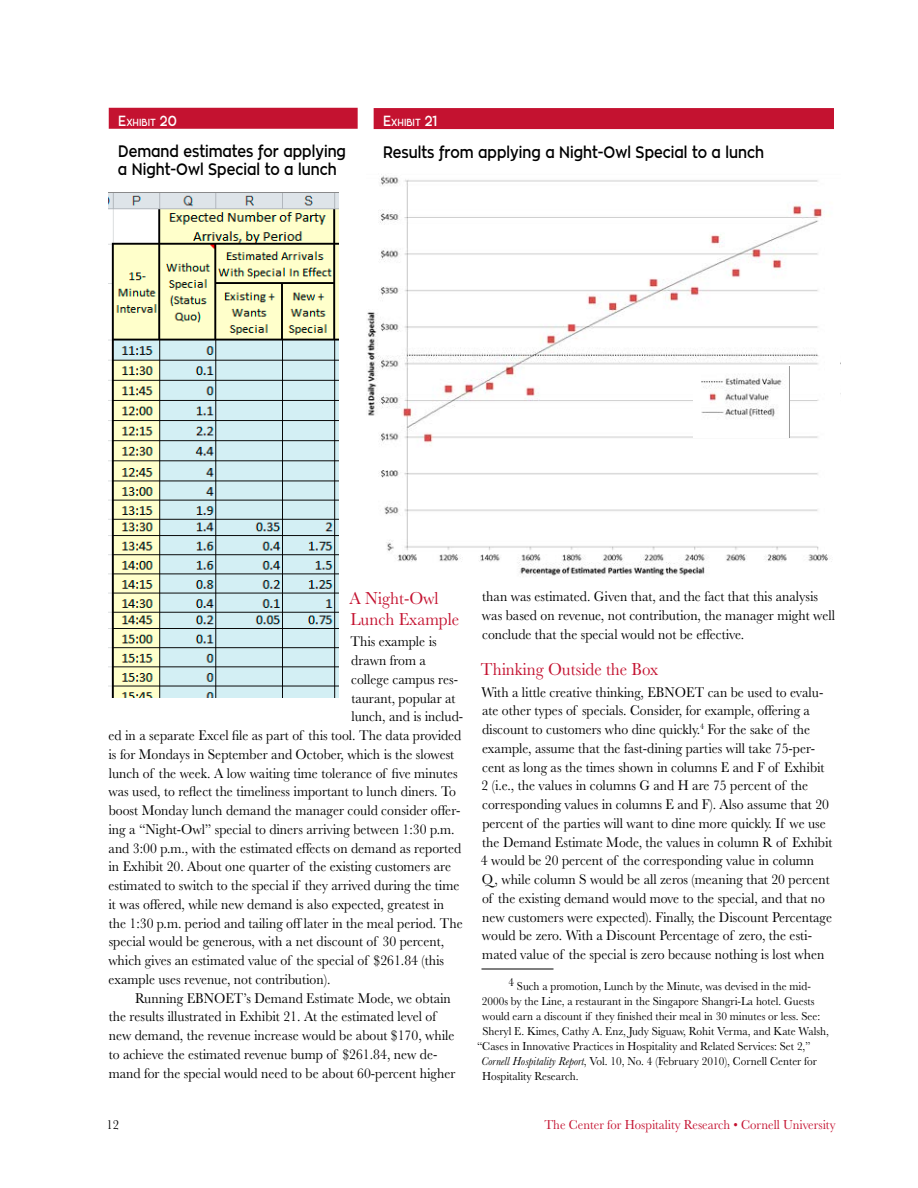
<style>
.page{position:relative;width:918px;height:1188px;background:#fff}
.page>*{position:absolute;margin:0;border:0;box-sizing:border-box;transform-origin:0 0}
.t1{font:18px/21px "Baskerville MT Pro";color:#c41230;scale:.94 1}
.t2{font:600 16.5px/18px "Zona Pro";color:#000;scale:.85 1}
.t3{font:14.7px/18.8px "Baskerville MT Pro";color:#000;scale:.94 1}
.t4{font:13.5px "Baskerville MT Pro";color:#c41230;scale:.94 1}
.t5{font:13.5px "Baskerville MT Pro";color:#000;scale:.94 1}
.t6{font:12px "Baskerville MT Pro";color:#000;scale:.94 1}
.t7{font:600 10.2px "Zona Pro";color:#fff;scale:.85 1}
.s1{font-size:14.7px}
.s2{font-style:italic}
</style>
<div class="page">
<div style="left:109px;top:108px;width:249px;height:21px;background:#c41230"></div>
<div style="left:374px;top:108px;width:460px;height:21px;background:#c41230"></div>
<img style="left:109px;top:192px;width:230px;height:506px">
<img style="left:366px;top:175px;width:466px;height:402px">
<img style="left:693px;top:366px;width:97px;height:72px">
<hr style="left:482px;top:969px;width:72px;height:1px;background:#000">
<p class="t7" style="left:118px;top:116px;width:70px"><span class="s1">E</span>xhibit <span class="s1">20</span></p>
<p class="t2" style="left:118px;top:142px;width:270px">Demand estimates for applying a Night-Owl Special to a lunch</p>
<p class="t7" style="left:383px;top:116px;width:65px"><span class="s1">E</span>xhibit <span class="s1">21</span></p>
<p class="t2" style="left:383px;top:143px;width:450px">Results from applying a Night-Owl Special to a lunch</p>
<p class="t1" style="left:349px;top:587px;width:118px">A Night-Owl<br>Lunch Example</p>
<p class="t3" style="left:350px;top:632px;width:93px">This example is</p>
<p class="t3" style="left:351px;top:651px;width:81px">drawn from a</p>
<p class="t3" style="left:351px;top:670px;width:115px">college campus res-</p>
<p class="t3" style="left:351px;top:688px;width:112px">taurant, popular at</p>
<p class="t3" style="left:351px;top:707px;width:120px">lunch, and is includ-</p>
<p class="t3" style="left:109px;top:726px;width:377px">ed in a separate Excel file as part of this tool. The data provided</p>
<p class="t3" style="left:109px;top:745px;width:369px">is for Mondays in September and October, which is the slowest</p>
<p class="t3" style="left:109px;top:763px;width:373px">lunch of the week. A low waiting time tolerance of five minutes</p>
<p class="t3" style="left:109px;top:782px;width:371px">was used, to reflect the timeliness important to lunch diners. To</p>
<p class="t3" style="left:109px;top:801px;width:376px">boost Monday lunch demand the manager could consider offer-</p>
<p class="t3" style="left:109px;top:820px;width:370px">ing a “Night-Owl” special to diners arriving between 1:30 p.m.</p>
<p class="t3" style="left:109px;top:838px;width:377px">and 3:00 p.m., with the estimated effects on demand as reported</p>
<p class="t3" style="left:109px;top:857px;width:366px">in Exhibit 20. About one quarter of the existing customers are</p>
<p class="t3" style="left:109px;top:876px;width:375px">estimated to switch to the special if they arrived during the time</p>
<p class="t3" style="left:109px;top:895px;width:359px">it was offered, while new demand is also expected, greatest in</p>
<p class="t3" style="left:109px;top:913px;width:378px">the 1:30 p.m. period and tailing off later in the meal period. The</p>
<p class="t3" style="left:109px;top:932px;width:358px">special would be generous, with a net discount of 30 percent,</p>
<p class="t3" style="left:108px;top:951px;width:359px">which gives an estimated value of the special of $261.84 (this</p>
<p class="t3" style="left:109px;top:970px;width:238px">example uses revenue, not contribution).</p>
<p class="t3" style="left:135px;top:988px;width:337px">Running EBNOET’s Demand Estimate Mode, we obtain</p>
<p class="t3" style="left:109px;top:1007px;width:350px">the results illustrated in Exhibit 21. At the estimated level of</p>
<p class="t3" style="left:109px;top:1026px;width:369px">new demand, the revenue increase would be about $170, while</p>
<p class="t3" style="left:109px;top:1045px;width:351px">to achieve the estimated revenue bump of $261.84, new de-</p>
<p class="t3" style="left:109px;top:1063px;width:370px">mand for the special would need to be about 60-percent higher</p>
<p class="t3" style="left:482px;top:587px;width:377px">than was estimated. Given that, and the fact that this analysis was based on revenue, not contribution, the manager might well conclude that the special would not be effective.</p>
<p class="t1" style="left:481px;top:658px;width:190px">Thinking Outside the Box</p>
<p class="t3" style="left:481px;top:682px;width:376px">With a little creative thinking, EBNOET can be used to evalu&shy;ate other types of specials. Consider, for example, offering a discount to customers who dine quickly.<sup>4</sup> For the sake of the example, assume that the fast-dining parties will take 75-per&shy;cent as long as the times shown in columns E and F of Exhibit 2 (i.e., the values in columns G and H are 75 percent of the corresponding values in columns E and F). Also assume that 20 percent of the parties will want to dine more quickly. If we use the Demand Estimate Mode, the values in column R of Exhibit 4 would be 20 percent of the corresponding value in column Q, while column S would be all zeros (meaning that 20 percent of the existing demand would move to the special, and that no new customers were expected). Finally, the Discount Percentage would be zero. With a Discount Percentage of zero, the esti&shy;mated value of the special is zero because nothing is lost when</p>
<p class="t6" style="left:508px;top:979px;width:323px">4 Such a promotion, Lunch by the Minute, was devised in the mid-</p>
<p class="t6" style="left:482px;top:994px;width:355px">2000s by the Line, a restaurant in the Singapore Shangri-La hotel. Guests</p>
<p class="t6" style="left:482px;top:1009px;width:361px">would earn a discount if they finished their meal in 30 minutes or less. See:</p>
<p class="t6" style="left:482px;top:1024px;width:370px">Sheryl E. Kimes, Cathy A. Enz, Judy Siguaw, Rohit Verma, and Kate Walsh,</p>
<p class="t6" style="left:477px;top:1039px;width:356px">“Cases in Innovative Practices in Hospitality and Related Services: Set 2,”</p>
<p class="t6" style="left:481px;top:1054px;width:359px"><span class="s2">Cornell Hospitality Report</span>, Vol. 10, No. 4 (February 2010), Cornell Center for</p>
<p class="t6" style="left:482px;top:1069px;width:104px">Hospitality Research.</p>
<p class="t5" style="left:106px;top:1117px;width:15px">12</p>
<p class="t4" style="left:544px;top:1117px;width:311px">The Center for Hospitality Research • Cornell University</p>
</div>
